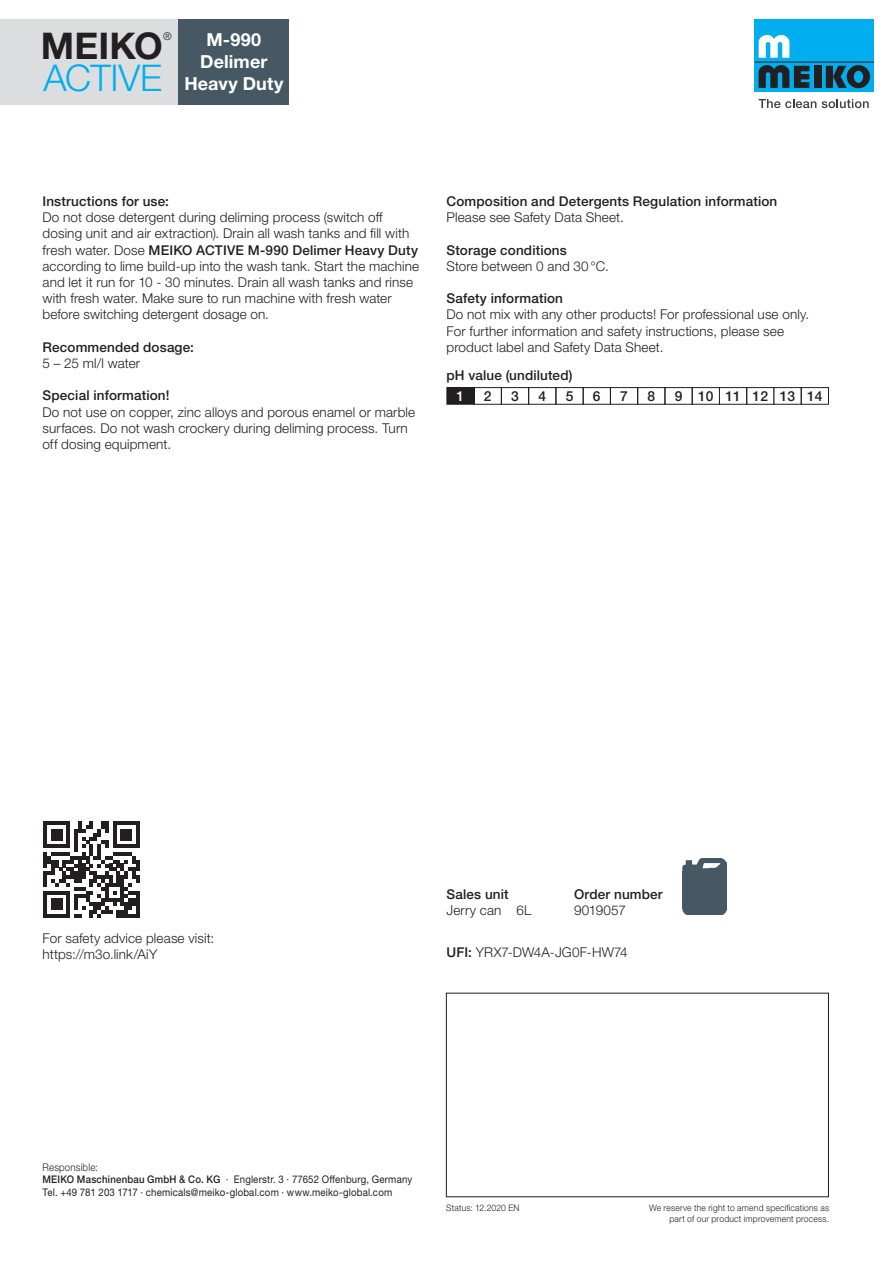
<style>
.page{position:relative;width:893px;height:1263px;background:#fff}
.page>*{position:absolute;margin:0;border:0;box-sizing:border-box;transform-origin:0 0}
.t1{font:300 36.75px "Helvetica Neue LTW1 G";letter-spacing:-.005em;color:#00aeef}
.t2{font:700 36.75px "Helvetica Neue LTW1 G";color:#231f20}
.t3{font:700 18px/21.6px "Helvetica Neue LTW1 G";letter-spacing:.005em;color:#fff;text-align:center}
.t4{font:500 13.8px "Helvetica Neue LTW1 G";color:#231f20}
.t5{font:500 13.8px "Helvetica Neue LTW1 G";color:#fff}
.t6{font:300 13.5px/16.2px "Helvetica Neue LTW1 G";letter-spacing:.01em;color:#231f20}
.t7{font:500 13.5px "Helvetica Neue LTW1 G";letter-spacing:.01em;color:#231f20}
.t8{font:300 10.8px "Helvetica Neue LTW1 G";color:#231f20}
.t9{font:10.5px/12.6px "Helvetica Neue LTW1 G";letter-spacing:.02em;color:#231f20;scale:.92 1}
.t10{font:300 9px/10.8px "Helvetica Neue LTW1 G";letter-spacing:.025em;color:#231f20;text-align:right;scale:.95 1}
.s1{font-weight:500}
.s2{font-weight:300}
</style>
<div class="page">
<div style="left:447px;top:388px;width:27px;height:16px;background:#231f20"></div>
<div style="left:446px;top:387px;width:28px;height:18px;border:1px solid #231f20"></div>
<div style="left:474px;top:387px;width:28px;height:18px;border:1px solid #231f20"></div>
<div style="left:501px;top:387px;width:28px;height:18px;border:1px solid #231f20"></div>
<div style="left:528px;top:387px;width:28px;height:18px;border:1px solid #231f20"></div>
<div style="left:555px;top:387px;width:29px;height:18px;border:1px solid #231f20"></div>
<div style="left:583px;top:387px;width:28px;height:18px;border:1px solid #231f20"></div>
<div style="left:610px;top:387px;width:28px;height:18px;border:1px solid #231f20"></div>
<div style="left:637px;top:387px;width:28px;height:18px;border:1px solid #231f20"></div>
<div style="left:665px;top:387px;width:28px;height:18px;border:1px solid #231f20"></div>
<div style="left:692px;top:387px;width:28px;height:18px;border:1px solid #231f20"></div>
<div style="left:719px;top:387px;width:28px;height:18px;border:1px solid #231f20"></div>
<div style="left:746px;top:387px;width:28px;height:18px;border:1px solid #231f20"></div>
<div style="left:774px;top:387px;width:28px;height:18px;border:1px solid #231f20"></div>
<div style="left:801px;top:387px;width:28px;height:18px;border:1px solid #231f20"></div>
<div style="left:446px;top:993px;width:383px;height:204px;border:1px solid #231f20"></div>
<div style="left:755px;top:19px;width:119px;height:73px;background:#00aeef"></div>
<div style="left:814px;top:66px;width:7px;height:22px;background:#231f20"></div>
<svg style="left:826px;top:65px;width:44px;height:23px"></svg>
<hr style="left:755px;top:62px;width:119px;height:1px;background:#231f20">
<svg style="left:759px;top:35px;width:30px;height:23px"></svg>
<svg style="left:759px;top:65px;width:50px;height:23px"></svg>
<svg style="left:759px;top:99px;width:57px;height:9px"></svg>
<svg style="left:822px;top:99px;width:47px;height:9px"></svg>
<div style="left:0;top:19px;width:179px;height:85px;background:#dcdddf"></div>
<div style="left:179px;top:19px;width:110px;height:85px;background:#475865"></div>
<svg style="left:43px;top:821px;width:97px;height:97px"></svg>
<img style="left:683px;top:858px;width:43px;height:57px">
<p class="t8" style="left:163px;top:29px;width:10px">®</p>
<h1 class="t2" style="left:41px;top:23px;width:123px">MEIKO</h1>
<h1 class="t1" style="left:43px;top:56px;width:120px">ACTIVE</h1>
<h2 class="t3" style="left:184px;top:29px;width:101px">M-990<br>Delimer<br>Heavy Duty</h2>
<p class="t7" style="left:43px;top:193px;width:128px">Instructions for use:</p>
<p class="t6" style="left:43px;top:209px;width:378px">Do not dose detergent during deliming process (switch off dosing unit and air extraction). Drain all wash tanks and fill with fresh water. Dose <span class="s1">MEIKO ACTIVE M-990 Delimer Heavy Duty </span>according to lime build-up into the wash tank. Start the machine and let it run for 10 - 30 minutes. Drain all wash tanks and rinse with fresh water. Make sure to run machine with fresh water before switching detergent dosage on.</p>
<p class="t7" style="left:43px;top:339px;width:153px">Recommended dosage:</p>
<p class="t6" style="left:43px;top:355px;width:99px">5 – 25 ml/l water</p>
<p class="t7" style="left:43px;top:387px;width:128px">Special information!</p>
<p class="t6" style="left:43px;top:404px;width:374px">Do not use on copper, zinc alloys and porous enamel or marble surfaces. Do not wash crockery during deliming process. Turn off dosing equipment.</p>
<p class="t7" style="left:446px;top:193px;width:332px">Composition and Detergents Regulation information</p>
<p class="t6" style="left:446px;top:209px;width:179px">Please see Safety Data Sheet.</p>
<p class="t7" style="left:446px;top:242px;width:122px">Storage conditions</p>
<p class="t6" style="left:446px;top:258px;width:164px">Store between 0 and 30°C.</p>
<p class="t7" style="left:446px;top:290px;width:118px">Safety information</p>
<p class="t6" style="left:446px;top:306px;width:364px">Do not mix with any other products! For professional use only.<br>For further information and safety instructions, please see product label and Safety Data Sheet.</p>
<p class="t7" style="left:446px;top:367px;width:128px">pH value (undiluted)</p>
<p class="t5" style="left:457px;top:388px;width:9px">1</p>
<p class="t4" style="left:484px;top:388px;width:9px">2</p>
<p class="t4" style="left:511px;top:388px;width:9px">3</p>
<p class="t4" style="left:538px;top:388px;width:9px">4</p>
<p class="t4" style="left:566px;top:388px;width:9px">5</p>
<p class="t4" style="left:593px;top:388px;width:9px">6</p>
<p class="t4" style="left:620px;top:388px;width:9px">7</p>
<p class="t4" style="left:647px;top:388px;width:9px">8</p>
<p class="t4" style="left:675px;top:388px;width:149px">9 10 11 12 13 14</p>
<p class="t6" style="left:43px;top:930px;width:173px">For safety advice please visit: https://m3o.link/AiY</p>
<p class="t7" style="left:446px;top:886px;width:64px">Sales unit</p>
<p class="t7" style="left:574px;top:886px;width:90px">Order number</p>
<p class="t6" style="left:446px;top:902px;width:87px">Jerry can 6L</p>
<p class="t6" style="left:574px;top:902px;width:53px">9019057</p>
<p class="t6" style="left:446px;top:944px;width:183px"><span class="s1">UFI:</span> YRX7-DW4A-JG0F-HW74</p>
<p class="t9" style="left:43px;top:1160px;width:403px"><span class="s2">Responsible:<br></span><span class="s1">MEIKO Maschinenbau GmbH &amp; Co. KG</span> · Englerstr. 3 · 77652 Offenburg, Germany<br>Tel. +49 781 203 1717 · chemicals@meiko-global.com · www.meiko-global.com</p>
<p class="t10" style="left:446px;top:1203px;width:79px">Status: 12.2020 EN</p>
<p class="t10" style="left:649px;top:1203px;width:191px">We reserve the right to amend specifications as part of our product improvement process.</p>
</div>
